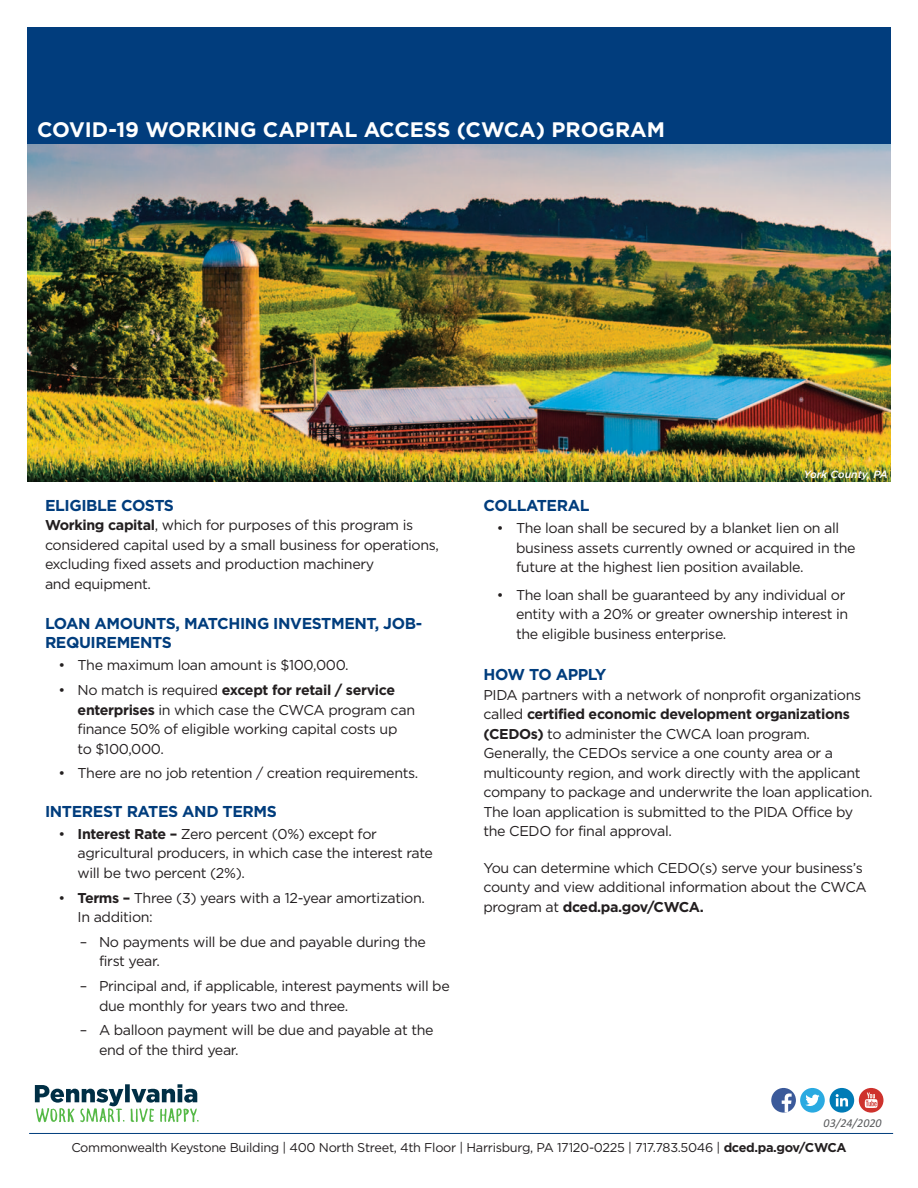
<style>
.page{position:relative;width:918px;height:1188px;background:#fff}
.page>*{position:absolute;margin:0;border:0;box-sizing:border-box;transform-origin:0 0}
.t1{font:700 21px "Gotham";color:#fff}
.t2{font:700 15.75px/19.5px "Gotham";letter-spacing:-.025em;color:#013d7d}
.t3{font:14.25px/19.5px "Gotham";letter-spacing:-.025em;color:#231f20}
.t4{font:12.75px "Gotham";letter-spacing:-.025em;color:#231f20}
.t5{font:italic 12px "Calibri";color:#57585a}
.t6{font:italic 500 10.5px "Gotham";color:#fff}
.s1{font-weight:700}
</style>
<div class="page">
<img style="left:27px;top:144px;width:864px;height:337px">
<div style="left:27px;top:28px;width:864px;height:116px;background:#013d7d"></div>
<div style="left:800px;top:1088px;width:25px;height:25px;background:#2aaae1;border-radius:50%"></div>
<svg style="left:805px;top:1094px;width:15px;height:12px"></svg>
<div style="left:771px;top:1088px;width:25px;height:25px;background:#3b5a9a;border-radius:50%"></div>
<svg style="left:782px;top:1094px;width:10px;height:19px"></svg>
<div style="left:859px;top:1088px;width:24px;height:25px;background:#ce322d;border-radius:50%"></div>
<svg style="left:865px;top:1093px;width:13px;height:15px"></svg>
<div style="left:830px;top:1088px;width:24px;height:25px;background:#007bb6;border-radius:50%"></div>
<svg style="left:836px;top:1094px;width:12px;height:12px"></svg>
<svg style="left:35px;top:1084px;width:164px;height:38px"></svg>
<hr style="left:29px;top:1133px;width:864px;height:1px;background:#013d7d">
<p class="t1" style="left:37px;top:122px;width:629px">COVID-19 WORKING CAPITAL ACCESS (CWCA) PROGRAM</p>
<p class="t6" style="left:804px;top:471px;width:86px">York County, PA</p>
<p class="t2" style="left:45px;top:497px;width:131px">ELIGIBLE COSTS</p>
<p class="t3" style="left:45px;top:517px;width:396px"><span class="s1">Working capital</span>, which for purposes of this program is considered capital used by a small business for operations, excluding fixed assets and production machinery<br>and equipment.</p>
<p class="t2" style="left:45px;top:615px;width:379px">LOAN AMOUNTS, MATCHING INVESTMENT, JOB-<br>REQUIREMENTS</p>
<p class="t3" style="left:59px;top:657px;width:292px">• The maximum loan amount is $100,000.</p>
<p class="t3" style="left:78px;top:681px;width:339px;text-indent:-19px">• No match is required <span class="s1">except for retail / service enterprises</span> in which case the CWCA program can finance 50% of eligible working capital costs up to $100,000.</p>
<p class="t3" style="left:59px;top:765px;width:361px">• There are no job retention / creation requirements.</p>
<p class="t2" style="left:45px;top:803px;width:233px">INTEREST RATES AND TERMS</p>
<p class="t3" style="left:78px;top:825px;width:357px;text-indent:-19px">• <span class="s1">Interest Rate –</span> Zero percent (0%) except for agricultural producers, in which case the interest rate will be two percent (2%).</p>
<p class="t3" style="left:78px;top:889px;width:349px;text-indent:-19px">• <span class="s1">Terms –</span> Three (3) years with a 12-year amortization.<br>In addition:</p>
<p class="t3" style="left:99px;top:933px;width:329px;text-indent:-19px">– No payments will be due and payable during the first year.</p>
<p class="t3" style="left:99px;top:977px;width:352px;text-indent:-19px">– Principal and, if applicable, interest payments will be due monthly for years two and three.</p>
<p class="t3" style="left:99px;top:1022px;width:336px;text-indent:-19px">– A balloon payment will be due and payable at the end of the third year.</p>
<p class="t2" style="left:483px;top:497px;width:108px">COLLATERAL</p>
<p class="t3" style="left:516px;top:519px;width:341px;text-indent:-19px">• The loan shall be secured by a blanket lien on all business assets currently owned or acquired in the future at the highest lien position available.</p>
<p class="t3" style="left:516px;top:586px;width:334px;text-indent:-19px">• The loan shall be guaranteed by any individual or entity with a 20% or greater ownership interest in the eligible business enterprise.</p>
<p class="t2" style="left:483px;top:666px;width:125px">HOW TO APPLY</p>
<p class="t3" style="left:483px;top:686px;width:391px">PIDA partners with a network of nonprofit organizations called <span class="s1">certified economic development organizations (CEDOs)</span> to administer the CWCA loan program.<br>Generally, the CEDOs service a one county area or a multicounty region, and work directly with the applicant company to package and underwrite the loan application.<br>The loan application is submitted to the PIDA Office by the CEDO for final approval.</p>
<p class="t3" style="left:483px;top:859px;width:385px">You can determine which CEDO(s) serve your business’s county and view additional information about the CWCA program at <span class="s1">dced.pa.gov/CWCA.</span></p>
<p class="t5" style="left:824px;top:1116px;width:59px">03/24/2020</p>
<p class="t4" style="left:71px;top:1143px;width:777px">Commonwealth Keystone Building | 400 North Street, 4th Floor | Harrisburg, PA 17120-0225 | 717.783.5046 | <span class="s1">dced.pa.gov/CWCA</span></p>
</div>
